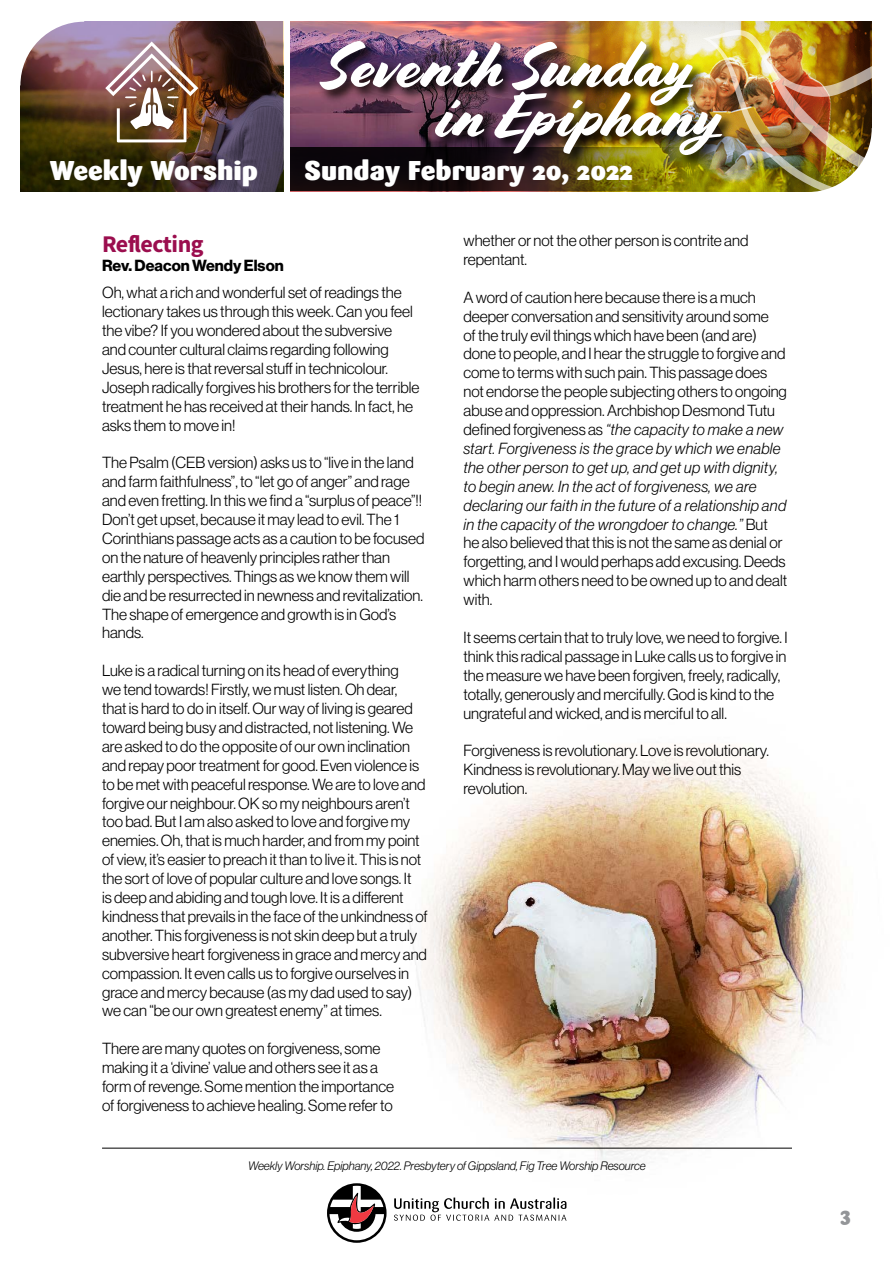
<style>
.page{position:relative;width:893px;height:1263px;background:#fff}
.page>*{position:absolute;margin:0;border:0;box-sizing:border-box;transform-origin:0 0}
.t1{font:63px/49.5px "Cortado";letter-spacing:-.01em;color:#fff}
.t2{font:900 27px "Sari";color:#fff}
.t3{font:24px "Source Sans Variable";letter-spacing:-.02em;color:#9b0e4e}
.t4{font:900 19.5px "Sari";color:#939598}
.t5{font:15.75px/18.9px "N Haas Grotesk DS Pro 45 Lt";color:#000}
.t6{font:15.75px/18.9px "N Haas Grotesk DS Pro 46 Lt It";letter-spacing:.02em;color:#000}
.t7{font:15.75px "N Haas Grotesk DS Pro 75 Bd";color:#000}
.t8{font:12px "N Haas Grotesk DS Pro 46 Lt It";color:#000}
.s1{font-family:"N Haas Grotesk DS Pro 45 Lt"}
</style>
<div class="page">
<img style="left:370px;top:747px;width:467px;height:416px">
<svg style="left:394px;top:1197px;width:172px;height:24px"></svg>
<svg style="left:327px;top:1183px;width:60px;height:60px"></svg>
<hr style="left:102px;top:1148px;width:690px;height:1px;background:#000">
<img style="left:290px;top:21px;width:239px;height:127px">
<img style="left:21px;top:21px;width:262px;height:170px">
<img style="left:105px;top:42px;width:93px;height:100px">
<svg style="left:20px;top:21px;width:64px;height:64px"></svg>
<img style="left:529px;top:21px;width:174px;height:17px">
<svg style="left:290px;top:148px;width:413px;height:43px;background:#392c0c"></svg>
<img style="left:703px;top:21px;width:169px;height:171px">
<div style="left:317px;top:38px;width:419px;height:132px;background:#000;opacity:.88"></div>
<h1 class="t1" style="left:435px;top:43px;width:289px;text-indent:-113px">Seventh Sunday in Epiphany</h1>
<h2 class="t2" style="left:50px;top:154px;width:210px">Weekly Worship</h2>
<h2 class="t2" style="left:304px;top:154px;width:330px">Sunday February 20, 2022</h2>
<h3 class="t3" style="left:102px;top:229px;width:103px">Reflecting</h3>
<p class="t7" style="left:102px;top:256px;width:183px">Rev. Deacon Wendy Elson</p>
<p class="t5" style="left:102px;top:283px;width:319px">Oh, what a rich and wonderful set of readings the lectionary takes us through this week. Can you feel the vibe? If you wondered about the subversive and counter cultural claims regarding following Jesus, here is that reversal stuff in technicolour.<br>Joseph radically forgives his brothers for the terrible treatment he has received at their hands. In fact, he asks them to move in!</p>
<p class="t5" style="left:102px;top:453px;width:324px">The Psalm (CEB version) asks us to “live in the land and farm faithfulness”, to “let go of anger” and rage and even fretting. In this we find a “surplus of peace”!!<br>Don’t get upset, because it may lead to evil. The 1<br>Corinthians passage acts as a caution to be focused on the nature of heavenly principles rather than earthly perspectives. Things as we know them will die and be resurrected in newness and revitalization.<br>The shape of emergence and growth is in God’s hands.</p>
<p class="t5" style="left:102px;top:661px;width:327px">Luke is a radical turning on its head of everything<br>we tend towards! Firstly, we must listen. Oh dear,<br>that is hard to do in itself. Our way of living is geared toward being busy and distracted, not listening. We are asked to do the opposite of our own inclination and repay poor treatment for good. Even violence is to be met with peaceful response. We are to love and forgive our neighbour. OK so my neighbours aren’t too bad. But I am also asked to love and forgive my enemies. Oh, that is much harder, and from my point of view, it’s easier to preach it than to live it. This is not the sort of love of popular culture and love songs. It<br>is deep and abiding and tough love. It is a different kindness that prevails in the face of the unkindness of another. This forgiveness is not skin deep but a truly subversive heart forgiveness in grace and mercy and compassion. It even calls us to forgive ourselves in grace and mercy because (as my dad used to say) we can “be our own greatest enemy” at times.</p>
<p class="t5" style="left:102px;top:1039px;width:294px">There are many quotes on forgiveness, some making it a ‘divine’ value and others see it as a form of revenge. Some mention the importance of forgiveness to achieve healing. Some refer to</p>
<p class="t5" style="left:463px;top:231px;width:286px">whether or not the other person is contrite and repentant.</p>
<p class="t5" style="left:463px;top:288px;width:325px">A word of caution here because there is a much deeper conversation and sensitivity around some<br>of the truly evil things which have been (and are) done to people, and I hear the struggle to forgive and come to terms with such pain. This passage does not endorse the people subjecting others to ongoing abuse and oppression. Archbishop Desmond Tutu</p>
<p class="t6" style="left:463px;top:420px;width:324px"><span class="s1">defined forgiveness as</span> “the capacity to make a new start. Forgiveness is the grace by which we enable the other person to get up, and get up with dignity, to begin anew. In the act of forgiveness, we are declaring our faith in the future of a relationship and in the capacity of the wrongdoer to change.” <span class="s1">But</span></p>
<p class="t5" style="left:463px;top:533px;width:325px">he also believed that this is not the same as denial or forgetting, and I would perhaps add excusing. Deeds which harm others need to be owned up to and dealt with.</p>
<p class="t5" style="left:463px;top:628px;width:326px">It seems certain that to truly love, we need to forgive. I think this radical passage in Luke calls us to forgive in the measure we have been forgiven, freely, radically, totally, generously and mercifully. God is kind to the ungrateful and wicked, and is merciful to all.</p>
<p class="t5" style="left:463px;top:741px;width:307px">Forgiveness is revolutionary. Love is revolutionary.<br>Kindness is revolutionary. May we live out this revolution.</p>
<p class="t8" style="left:248px;top:1159px;width:399px">Weekly Worship. Epiphany, 2022. Presbytery of Gippsland, Fig Tree Worship Resource</p>
<p class="t4" style="left:840px;top:1202px;width:12px">3</p>
</div>
